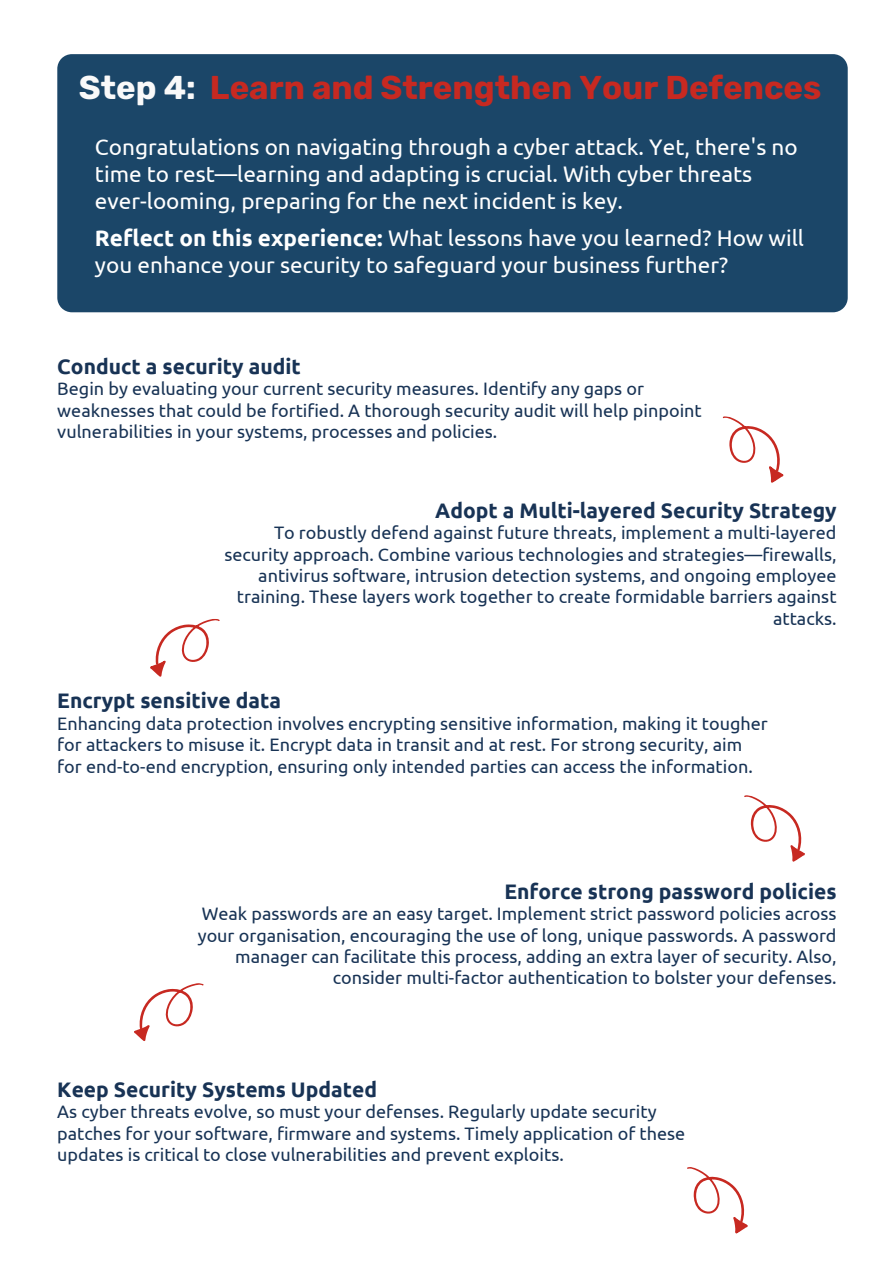
<style>
.page{position:relative;width:894px;height:1264px;background:#fff}
.page>*{position:absolute;margin:0;border:0;box-sizing:border-box;transform-origin:0 0}
.t1{font:700 33px "Rubik";color:#c72921}
.t2{font:22.5px/27px "Ubuntu";color:#fff}
.t3{font:700 21px "Ubuntu";color:#183355}
.t4{font:18px/21.3px "Ubuntu";color:#183355}
.s1{color:#f9f9f9}
.s2{font-weight:700}
</style>
<div class="page">
<div style="left:57px;top:54px;width:790px;height:258px;background:#1b4668"></div>
<svg style="left:722px;top:416px;width:62px;height:67px"></svg>
<svg style="left:744px;top:795px;width:61px;height:67px"></svg>
<svg style="left:150px;top:619px;width:70px;height:58px"></svg>
<svg style="left:134px;top:983px;width:70px;height:58px"></svg>
<svg style="left:687px;top:1167px;width:61px;height:67px"></svg>
<p class="t1" style="left:79px;top:68px;width:743px"><span class="s1">Step 4:</span> Learn and Strengthen Your Defences</p>
<p class="t2" style="left:95px;top:133px;width:704px">Congratulations on navigating through a cyber attack. Yet, there's no time to rest—learning and adapting is crucial. With cyber threats ever-looming, preparing for the next incident is key.</p>
<p class="t2" style="left:95px;top:224px;width:710px"><span class="s2">Reflect on this experience:</span> What lessons have you learned? How will you enhance your security to safeguard your business further?</p>
<p class="t3" style="left:57px;top:354px;width:245px">Conduct a security audit</p>
<p class="t4" style="left:57px;top:378px;width:645px">Begin by evaluating your current security measures. Identify any gaps or weaknesses that could be fortified. A thorough security audit will help pinpoint vulnerabilities in your systems, processes and policies.</p>
<p class="t3" style="left:435px;top:498px;width:403px">Adopt a Multi-layered Security Strategy</p>
<p class="t4" style="left:224px;top:522px;width:613px;text-align:right">To robustly defend against future threats, implement a multi-layered security approach. Combine various technologies and strategies—firewalls, antivirus software, intrusion detection systems, and ongoing employee training. These layers work together to create formidable barriers against attacks.</p>
<h1 class="t3" style="left:57px;top:688px;width:225px">Encrypt sensitive data</h1>
<h2 class="t4" style="left:57px;top:712px;width:711px">Enhancing data protection involves encrypting sensitive information, making it tougher for attackers to misuse it. Encrypt data in transit and at rest. For strong security, aim for end-to-end encryption, ensuring only intended parties can access the information.</h2>
<p class="t3" style="left:504px;top:879px;width:333px">Enforce strong password policies</p>
<p class="t4" style="left:198px;top:902px;width:640px;text-align:right">Weak passwords are an easy target. Implement strict password policies across your organisation, encouraging the use of long, unique passwords. A password manager can facilitate this process, adding an extra layer of security. Also, consider multi-factor authentication to bolster your defenses.</p>
<h2 class="t3" style="left:57px;top:1077px;width:321px">Keep Security Systems Updated</h2>
<p class="t4" style="left:57px;top:1100px;width:629px">As cyber threats evolve, so must your defenses. Regularly update security patches for your software, firmware and systems. Timely application of these updates is critical to close vulnerabilities and prevent exploits.</p>
</div>
